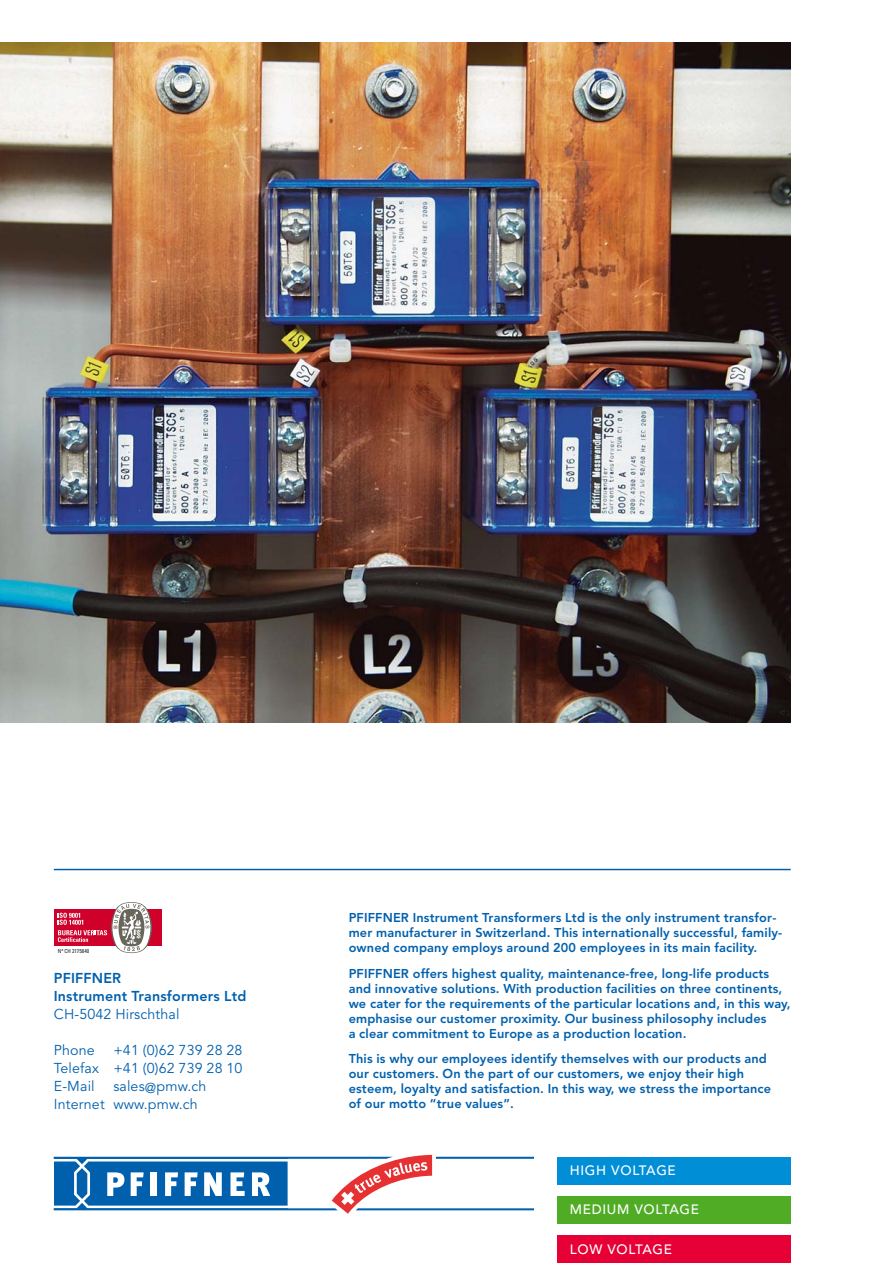
<style>
.page{position:relative;width:893px;height:1263px;background:#fff}
.page>*{position:absolute;margin:0;border:0;box-sizing:border-box;transform-origin:0 0}
.t1{font:14.25px/18px "Avenir";letter-spacing:.01em;color:#0060ae;text-align:justify}
.t2{font:800 14.25px/18px "Avenir";letter-spacing:.01em;color:#0060ae}
.t3{font:500 13.5px "Avenir";letter-spacing:.055em;color:#fff}
.t4{font:800 12.75px/15px "Avenir";letter-spacing:.01em;color:#0060ae}
.t5{font:condensed 5.55px "Univers";color:#1b1c20}
</style>
<div class="page">
<img style="left:0;top:43px;width:791px;height:680px">
<svg style="left:54px;top:1155px;width:480px;height:59px"></svg>
<hr style="left:54px;top:869px;width:737px;height:1px;background:#0060ae">
<div style="left:54px;top:909px;width:108px;height:37px;background:#cf002a"></div>
<svg style="left:58px;top:902px;width:94px;height:51px"></svg>
<div style="left:557px;top:1157px;width:234px;height:27px;background:#008fd7"></div>
<div style="left:557px;top:1196px;width:234px;height:28px;background:#50ac25"></div>
<div style="left:557px;top:1235px;width:234px;height:28px;background:#e60035"></div>
<p class="t5" style="left:58px;top:949px;width:33px">N<sup>o</sup> CH 2175840</p>
<p class="t2" style="left:54px;top:970px;width:194px">PFIFFNER<br>Instrument Transformers Ltd</p>
<p class="t1" style="left:54px;top:1006px;width:127px">CH-5042 Hirschthal</p>
<p class="t1" style="left:54px;top:1042px;width:42px">Phone</p>
<p class="t1" style="left:54px;top:1042px;width:190px;text-indent:60px">+41 (0)62 739 28 28<br>Telefax +41 (0)62 739 28 10<br>E-Mail</p>
<p class="t1" style="left:54px;top:1078px;width:154px;text-indent:60px">sales@pmw.ch<br>Internet www.pmw.ch</p>
<p class="t4" style="left:349px;top:911px;width:435px">PFIFFNER Instrument Transformers Ltd is the only instrument transfor - mer manufacturer in Switzerland. This internationally successful, family&shy;owned company employs around 200 employees in its main facility.</p>
<p class="t4" style="left:349px;top:967px;width:443px">PFIFFNER offers highest quality, maintenance-free, long-life products and innovative solutions. With production facilities on three continents, we cater for the requirements of the particular locations and, in this way, emphasise our customer proximity. Our business philosophy includes<br>a clear commitment to Europe as a production location.</p>
<p class="t4" style="left:349px;top:1052px;width:424px">This is why our employees identify themselves with our products and our customers. On the part of our customers, we enjoy their high esteem, loyalty and satisfaction. In this way, we stress the importance of our motto “true values”.</p>
<p class="t3" style="left:570px;top:1165px;width:108px">HIGH VOLTAGE</p>
<p class="t3" style="left:570px;top:1204px;width:131px">MEDIUM VOLTAGE</p>
<p class="t3" style="left:570px;top:1243px;width:104px">LOW VOLTAGE</p>
</div>
